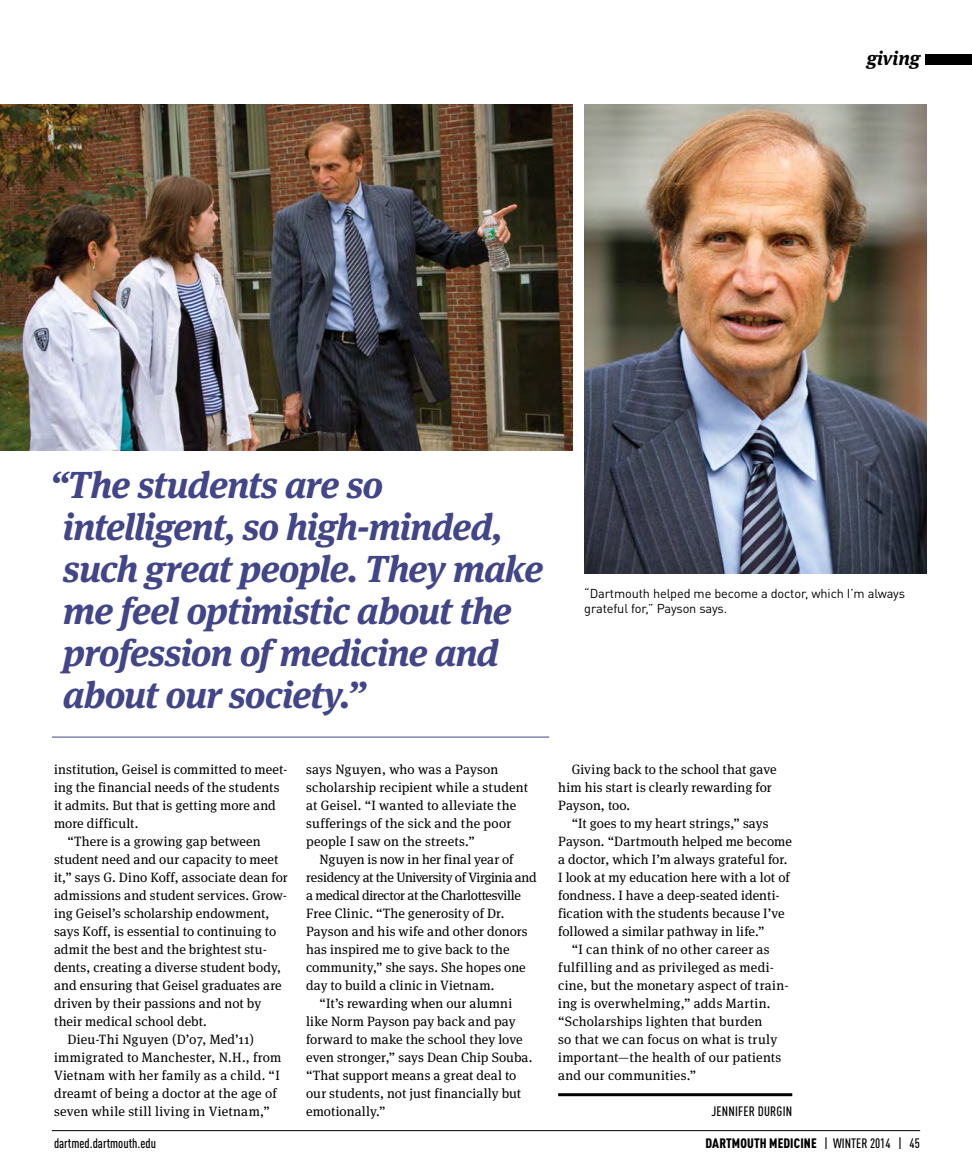
<style>
.page{position:relative;width:972px;height:1175px;background:#fff}
.page>*{position:absolute;margin:0;border:0;box-sizing:border-box;transform-origin:0 0}
.t1{font:italic 700 37.5px/42px "Meta Serif";letter-spacing:-.025em;color:#424689}
.t2{font:italic 700 19.5px "Meta Serif";color:#000}
.t3{font:13.5px/18px "Meta Serif";letter-spacing:.01em;color:#000}
.Feature_Line{font:500 condensed 13.5px "DINOT";color:#000}
.Feature_Line-2{font:900 condensed 13.5px "DINOT";letter-spacing:.01em;color:#000}
.t4{font:12.75px/14.2px "DINOT";letter-spacing:-.01em;color:#000}
.s1{font-weight:500}
</style>
<div class="page">
<div style="left:926px;top:54px;width:46px;height:11px;background:#000"></div>
<hr style="left:52px;top:1130px;width:868px;height:1px;background:#000">
<hr style="left:52px;top:736px;width:497px;height:1px;background:#424689">
<hr style="left:558px;top:1093px;width:234px;height:3px;background:#000">
<img style="left:584px;top:104px;width:342px;height:469px">
<img style="left:0;top:104px;width:572px;height:346px">
<p class="t2" style="left:867px;top:42px;width:55px">giving</p>
<p class="t1" style="left:63px;top:460px;width:482px;text-indent:-13px">“The students are so intelligent, so high-minded, such great people. They make me feel optimistic about the profession of medicine and about our society.”</p>
<p class="t4" style="left:584px;top:586px;width:322px">“Dartmouth helped me become a doctor, which I’m always grateful for,” Payson says.</p>
<p class="t3" style="left:54px;top:759px;width:235px">institution, Geisel is committed to meet&shy;ing the financial needs of the students it admits. But that is getting more and more difficult.</p>
<p class="t3" style="left:54px;top:831px;width:235px;text-indent:14px">“There is a growing gap between student need and our capacity to meet it,” says G. Dino Koff, associate dean for admissions and student services. Grow&shy;ing Geisel’s scholarship endowment, says Koff, is essential to continuing to admit the best and the brightest stu&shy;dents, creating a diverse student body, and ensuring that Geisel graduates are driven by their passions and not by their medical school debt.</p>
<p class="t3" style="left:54px;top:1029px;width:229px;text-indent:14px">Dieu-Thi Nguyen (D’07, Med’11) immigrated to Manchester, N.H., from Vietnam with her family as a child. “I dreamt of being a doctor at the age of seven while still living in Vietnam,”</p>
<p class="t3" style="left:306px;top:759px;width:223px">says Nguyen, who was a Payson scholarship recipient while a student at Geisel. “I wanted to alleviate the sufferings of the sick and the poor people I saw on the streets.”</p>
<p class="t3" style="left:306px;top:849px;width:232px;text-indent:14px">Nguyen is now in her final year of residency at the University of Virginia and a medical director at the Charlottesville Free Clinic. “The generosity of Dr.<br>Payson and his wife and other donors has inspired me to give back to the community,” she says. She hopes one day to build a clinic in Vietnam.</p>
<p class="t3" style="left:306px;top:993px;width:228px;text-indent:14px">“It’s rewarding when our alumni like Norm Payson pay back and pay forward to make the school they love even stronger,” says Dean Chip Souba. “That support means a great deal to our students, not just financially but emotionally.”</p>
<p class="t3" style="left:558px;top:759px;width:220px;text-indent:14px">Giving back to the school that gave him his start is clearly rewarding for<br>Payson, too.</p>
<p class="t3" style="left:558px;top:813px;width:235px;text-indent:14px">“It goes to my heart strings,” says Payson. “Dartmouth helped me become a doctor, which I’m always grateful for.<br>I look at my education here with a lot of fondness. I have a deep-seated identi&shy;fication with the students because I’ve followed a similar pathway in life.”</p>
<p class="t3" style="left:558px;top:939px;width:232px;text-indent:14px">“I can think of no other career as fulfilling and as privileged as medi&shy;cine, but the monetary aspect of train&shy;ing is overwhelming,” adds Martin. “Scholarships lighten that burden<br>so that we can focus on what is truly important—the health of our patients and our communities.”</p>
<p class="Feature_Line" style="left:711px;top:1103px;width:82px">JENNIFER DURGIN</p>
<p class="Feature_Line" style="left:54px;top:1134px;width:104px">dartmed.dartmouth.edu</p>
<p class="Feature_Line-2" style="left:705px;top:1134px;width:216px">DARTMOUTH MEDICINE <span class="s1">| WINTER 2014 | 45</span></p>
</div>
